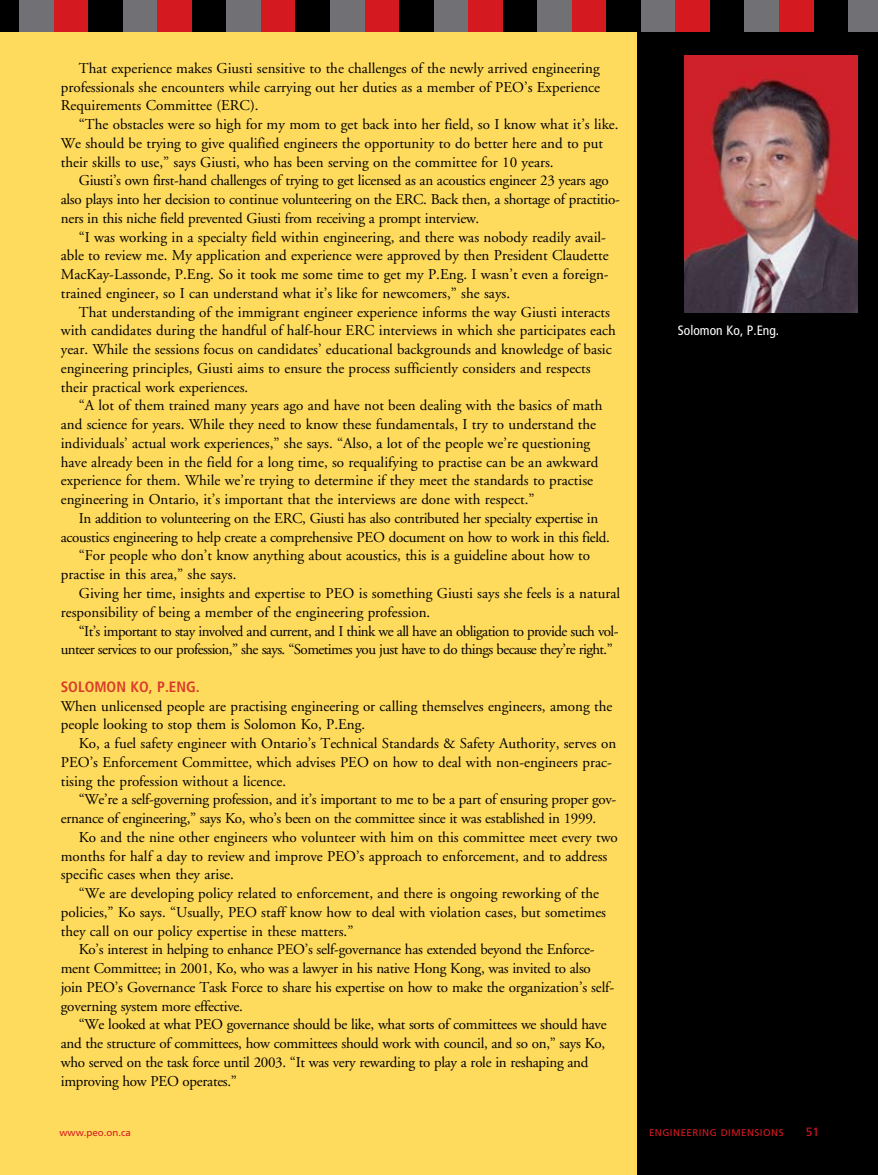
<style>
.page{position:relative;width:878px;height:1175px;background:#fff}
.page>*{position:absolute;margin:0;border:0;box-sizing:border-box;transform-origin:0 0}
.t1{font:15px/18.8px "Adobe Garamond";color:#000}
.t2{font:15px/18.8px "Adobe Garamond";letter-spacing:-.02em;color:#000}
.t3{font:15px "Adobe Garamond";letter-spacing:-.04em;color:#000}
.t4{font:700 condensed 15px "Frutiger";color:#d93b2b}
.t5{font:condensed 13.5px "Frutiger";color:#fff}
.t6{font:12px "Frutiger";color:#d51920}
.t7{font:9.75px "Frutiger";color:#d51920}
</style>
<div class="page">
<div style="left:0;top:31px;width:638px;height:1143px;background:#ffdb5d"></div>
<div style="left:637px;top:32px;width:241px;height:1142px;background:#000"></div>
<div style="left:0;top:0;width:19px;height:32px;background:#000"></div>
<div style="left:19px;top:0;width:35px;height:32px;background:#717074"></div>
<div style="left:54px;top:0;width:34px;height:32px;background:#d51920"></div>
<div style="left:88px;top:0;width:35px;height:32px;background:#000"></div>
<div style="left:123px;top:0;width:34px;height:32px;background:#717074"></div>
<div style="left:157px;top:0;width:35px;height:32px;background:#d51920"></div>
<div style="left:192px;top:0;width:35px;height:32px;background:#000"></div>
<div style="left:226px;top:0;width:35px;height:32px;background:#717074"></div>
<div style="left:261px;top:0;width:35px;height:32px;background:#d51920"></div>
<div style="left:296px;top:0;width:34px;height:32px;background:#000"></div>
<div style="left:330px;top:0;width:35px;height:32px;background:#717074"></div>
<div style="left:365px;top:0;width:34px;height:32px;background:#d51920"></div>
<div style="left:399px;top:0;width:35px;height:32px;background:#000"></div>
<div style="left:434px;top:0;width:34px;height:32px;background:#717074"></div>
<div style="left:468px;top:0;width:35px;height:32px;background:#d51920"></div>
<div style="left:503px;top:0;width:34px;height:32px;background:#000"></div>
<div style="left:537px;top:0;width:35px;height:32px;background:#717074"></div>
<div style="left:572px;top:0;width:34px;height:32px;background:#d51920"></div>
<div style="left:606px;top:0;width:35px;height:32px;background:#000"></div>
<div style="left:641px;top:0;width:34px;height:32px;background:#717074"></div>
<div style="left:675px;top:0;width:35px;height:32px;background:#d51920"></div>
<div style="left:710px;top:0;width:34px;height:32px;background:#000"></div>
<div style="left:744px;top:0;width:35px;height:32px;background:#717074"></div>
<div style="left:779px;top:0;width:34px;height:32px;background:#d51920"></div>
<div style="left:813px;top:0;width:35px;height:32px;background:#000"></div>
<div style="left:848px;top:0;width:30px;height:32px;background:#717074"></div>
<img style="left:684px;top:56px;width:173px;height:256px">
<p class="t1" style="left:61px;top:59px;width:541px;text-align:justify;text-indent:18px">That experience makes Giusti sensitive to the challenges of the newly arrived engineering professionals she encounters while carrying out her duties as a member of PEO’s Experience Requirements Committee (ERC).</p>
<p class="t1" style="left:61px;top:115px;width:559px;text-indent:18px">“The obstacles were so high for my mom to get back into her field, so I know what it’s like.<br>We should be trying to give qualified engineers the opportunity to do better here and to put their skills to use,” says Giusti, who has been serving on the committee for 10 years.</p>
<p class="t2" style="left:61px;top:172px;width:560px;text-indent:18px">Giusti’s own first-hand challenges of trying to get licensed as an acoustics engineer 23 years ago also plays into her decision to continue volunteering on the ERC. Back then, a shortage of practitio&shy;ners in this niche field prevented Giusti from receiving a prompt interview.</p>
<p class="t1" style="left:61px;top:228px;width:549px;text-indent:18px">“I was working in a specialty field within engineering, and there was nobody readily avail&shy;able to review me. My application and experience were approved by then President Claudette MacKay-Lassonde, P.Eng. So it took me some time to get my P.Eng. I wasn’t even a foreign&shy;trained engineer, so I can understand what it’s like for newcomers,” she says.</p>
<p class="t1" style="left:61px;top:303px;width:556px;text-indent:18px">That understanding of the immigrant engineer experience informs the way Giusti interacts with candidates during the handful of half-hour ERC interviews in which she participates each year. While the sessions focus on candidates’ educational backgrounds and knowledge of basic engineering principles, Giusti aims to ensure the process sufficiently considers and respects their practical work experiences.</p>
<p class="t1" style="left:61px;top:397px;width:543px;text-indent:18px">“A lot of them trained many years ago and have not been dealing with the basics of math and science for years. While they need to know these fundamentals, I try to understand the individuals’ actual work experiences,” she says. “Also, a lot of the people we’re questioning have already been in the field for a long time, so requalifying to practise can be an awkward experience for them. While we’re trying to determine if they meet the standards to practise engineering in Ontario, it’s important that the interviews are done with respect.”</p>
<p class="t2" style="left:79px;top:509px;width:521px">In addition to volunteering on the ERC, Giusti has also contributed her specialty expertise in</p>
<p class="t2" style="left:61px;top:528px;width:550px">acoustics engineering to help create a comprehensive PEO document on how to work in this field.</p>
<p class="t1" style="left:79px;top:547px;width:513px">“For people who don’t know anything about acoustics, this is a guideline about how to</p>
<p class="t1" style="left:61px;top:565px;width:177px">practise in this area,” she says.</p>
<p class="t1" style="left:79px;top:584px;width:543px">Giving her time, insights and expertise to PEO is something Giusti says she feels is a natural</p>
<p class="t1" style="left:61px;top:603px;width:371px">responsibility of being a member of the engineering profession.</p>
<p class="t3" style="left:79px;top:622px;width:541px">“It’s important to stay involved and current, and I think we all have an obligation to provide such vol-</p>
<p class="t3" style="left:61px;top:641px;width:553px">unteer services to our profession,” she says. “Sometimes you just have to do things because they’re right.”</p>
<p class="t4" style="left:61px;top:677px;width:140px">SOLOMON KO, P.ENG.</p>
<p class="t1" style="left:61px;top:697px;width:553px">When unlicensed people are practising engineering or calling themselves engineers, among the people looking to stop them is Solomon Ko, P.Eng.</p>
<p class="t1" style="left:61px;top:734px;width:557px;text-indent:18px">Ko, a fuel safety engineer with Ontario’s Technical Standards &amp; Safety Authority, serves on<br>PEO’s Enforcement Committee, which advises PEO on how to deal with non-engineers prac&shy;tising the profession without a licence.</p>
<p class="t2" style="left:61px;top:790px;width:557px;text-indent:18px">“We’re a self-governing profession, and it’s important to me to be a part of ensuring proper gov&shy;ernance of engineering,” says Ko, who’s been on the committee since it was established in 1999.</p>
<p class="t1" style="left:61px;top:828px;width:558px;text-indent:18px">Ko and the nine other engineers who volunteer with him on this committee meet every two months for half a day to review and improve PEO’s approach to enforcement, and to address specific cases when they arise.</p>
<p class="t1" style="left:61px;top:884px;width:547px;text-indent:18px">“We are developing policy related to enforcement, and there is ongoing reworking of the policies,” Ko says. “Usually, PEO staff know how to deal with violation cases, but sometimes they call on our policy expertise in these matters.”</p>
<p class="t2" style="left:61px;top:940px;width:555px;text-indent:18px">Ko’s interest in helping to enhance PEO’s self-governance has extended beyond the Enforce&shy;ment Committee; in 2001, Ko, who was a lawyer in his native Hong Kong, was invited to also join PEO’s Governance Task Force to share his expertise on how to make the organization’s self&shy;governing system more effective.</p>
<p class="t2" style="left:61px;top:1015px;width:547px;text-indent:18px">“We looked at what PEO governance should be like, what sorts of committees we should have and the structure of committees, how committees should work with council, and so on,” says Ko, who served on the task force until 2003. “It was very rewarding to play a role in reshaping and improving how PEO operates.”</p>
<p class="t5" style="left:678px;top:323px;width:103px">Solomon Ko, P.Eng.</p>
<p class="t7" style="left:59px;top:1126px;width:73px">www.peo.on.ca</p>
<p class="t7" style="left:649px;top:1126px;width:7px">ENGINEERING</p>
<p class="t7" style="left:720px;top:1126px;width:46px">DIMENSION</p>
<p class="t7" style="left:778px;top:1126px;width:6px">S</p>
<p class="t6" style="left:805px;top:1124px;width:15px">51</p>
</div>
